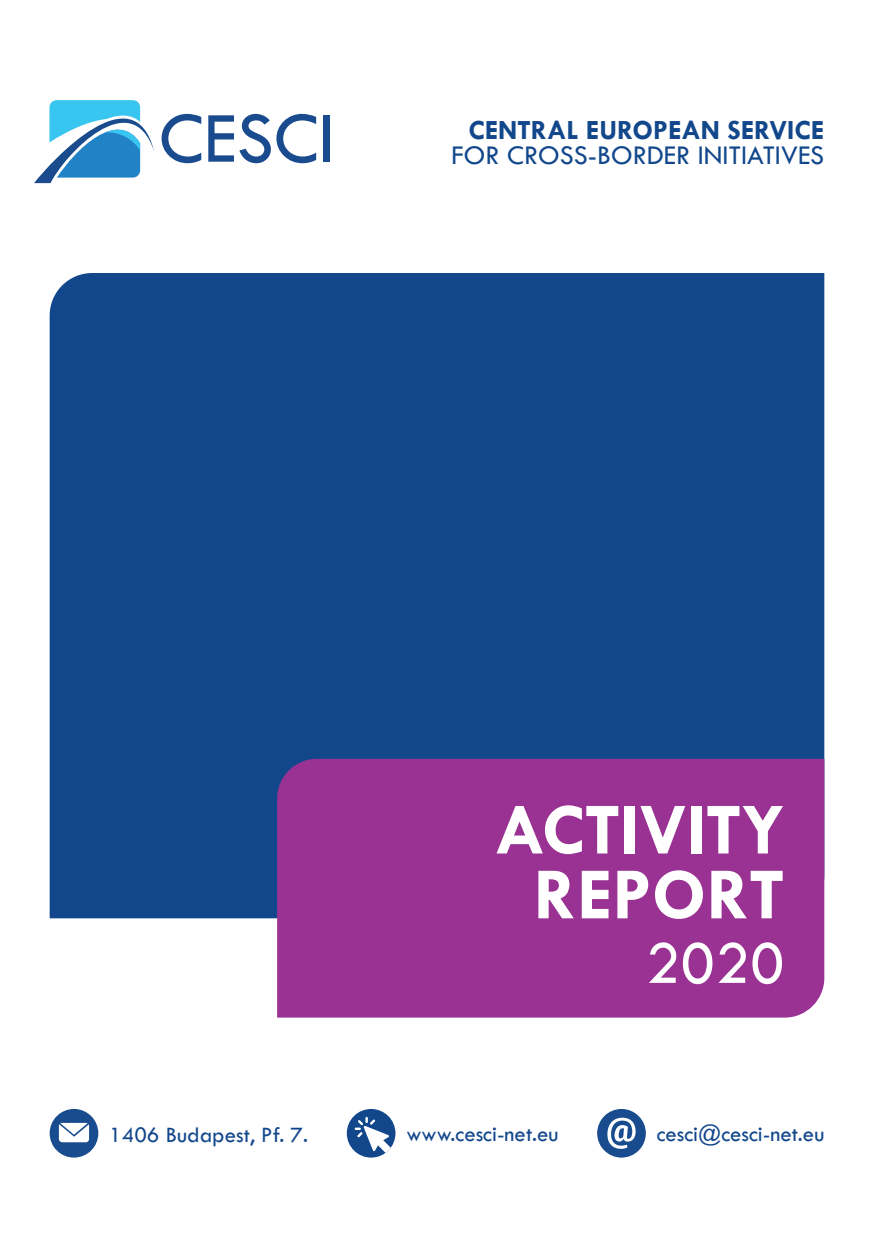
<style>
.page{position:relative;width:874px;height:1241px;background:#fff}
.page>*{position:absolute;margin:0;border:0;box-sizing:border-box;transform-origin:0 0}
.Cimlap_CESCI{font:700 74.02px/64.8px "Tw Cen";color:#fff;text-align:center}
.Cimlap_CESCI-2{font:63px "Tw Cen";color:#fff}
.Cimlap_CESCI-3{font:28px "Tw Cen";color:#12478c}
.Cimlap_CESCI-4{font:700 28px "Tw Cen";color:#12478c}
.Címlap_elerhetosegek{font:22.75px "Tw Cen";color:#12478c}
</style>
<div class="page">
<div style="left:50px;top:273px;width:773px;height:645px;background:#12478c"></div>
<div style="left:277px;top:758px;width:546px;height:259px;background:#993293"></div>
<svg style="left:161px;top:114px;width:40px;height:49px"></svg>
<svg style="left:208px;top:114px;width:108px;height:49px"></svg>
<div style="left:323px;top:115px;width:6px;height:47px;background:#194b8e"></div>
<svg style="left:34px;top:100px;width:120px;height:83px"></svg>
<div style="left:50px;top:1108px;width:48px;height:49px;background:#184c8f;border-radius:50%"></div>
<svg style="left:59px;top:1122px;width:30px;height:20px"></svg>
<div style="left:597px;top:1108px;width:48px;height:49px;background:#184c8f;border-radius:50%"></div>
<svg style="left:607px;top:1117px;width:28px;height:31px"></svg>
<div style="left:346px;top:1108px;width:49px;height:49px;background:#12478c;border-radius:50%"></div>
<svg style="left:354px;top:1116px;width:36px;height:36px"></svg>
<p class="Cimlap_CESCI-4" style="left:468px;top:113px;width:357px">CENTRAL EUROPEAN SERVICE</p>
<p class="Cimlap_CESCI-3" style="left:451px;top:138px;width:374px">FOR CROSS-BORDER INITIATIVES</p>
<p class="Cimlap_CESCI" style="left:494px;top:795px;width:292px">ACTIVITY<br>REPORT</p>
<p class="Cimlap_CESCI-2" style="left:645px;top:924px;width:140px">2020</p>
<p class="Címlap_elerhetosegek" style="left:109px;top:1120px;width:200px">1406 Budapest, Pf. 7.</p>
<p class="Címlap_elerhetosegek" style="left:406px;top:1119px;width:153px">www.cesci-net.eu</p>
<p class="Címlap_elerhetosegek" style="left:656px;top:1119px;width:169px">cesci@cesci-net.eu</p>
</div>
